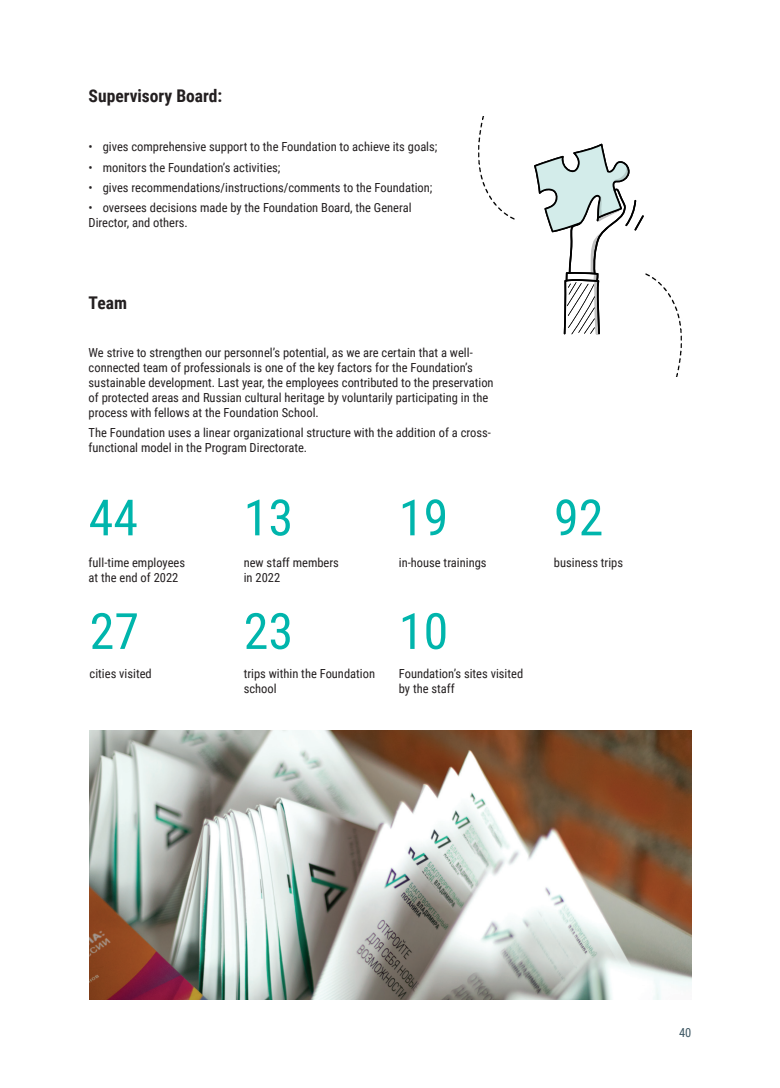
<style>
.page{position:relative;width:780px;height:1088px;background:#fff}
.page>*{position:absolute;margin:0;border:0;box-sizing:border-box;transform-origin:0 0}
.t1{font:50px "Roboto Condensed";color:#00b5ac}
.t2{font:700 17.5px "Roboto Condensed";color:#231f20}
.t3{font:12.5px/15px "Roboto Condensed";color:#231f20}
.t4{font:12.5px "Roboto Condensed";color:#3f5864}
</style>
<div class="page">
<img style="left:90px;top:730px;width:601px;height:269px">
<img style="left:645px;top:273px;width:37px;height:104px">
<img style="left:478px;top:116px;width:36px;height:104px">
<svg style="left:534px;top:144px;width:109px;height:191px"></svg>
<p class="t2" style="left:89px;top:83px;width:135px">Supervisory Board:</p>
<p class="t3" style="left:89px;top:139px;width:350px">• gives comprehensive support to the Foundation to achieve its goals;</p>
<p class="t3" style="left:89px;top:159px;width:193px">• monitors the Foundation’s activities;</p>
<p class="t3" style="left:89px;top:180px;width:345px">• gives recommendations/instructions/comments to the Foundation;</p>
<p class="t3" style="left:89px;top:200px;width:324px">• oversees decisions made by the Foundation Board, the General<br>Director, and others.</p>
<p class="t2" style="left:89px;top:290px;width:40px">Team</p>
<p class="t3" style="left:89px;top:344px;width:406px">We strive to strengthen our personnel’s potential, as we are certain that a well&shy;connected team of professionals is one of the key factors for the Foundation’s sustainable development. Last year, the employees contributed to the preservation of protected areas and Russian cultural heritage by voluntarily participating in the process with fellows at the Foundation School.</p>
<p class="t3" style="left:89px;top:425px;width:404px">The Foundation uses a linear organizational structure with the addition of a cross&shy;functional model in the Program Directorate.</p>
<p class="t1" style="left:89px;top:482px;width:51px">44</p>
<p class="t1" style="left:244px;top:482px;width:51px">13</p>
<p class="t1" style="left:399px;top:482px;width:51px">19</p>
<p class="t1" style="left:554px;top:482px;width:51px">92</p>
<p class="t3" style="left:89px;top:554px;width:98px">full-time employees at the end of 2022</p>
<p class="t3" style="left:244px;top:554px;width:97px">new staff members in 2022</p>
<p class="t3" style="left:399px;top:554px;width:89px">in-house trainings</p>
<p class="t3" style="left:554px;top:554px;width:71px">business trips</p>
<p class="t1" style="left:90px;top:596px;width:51px">27</p>
<p class="t1" style="left:244px;top:596px;width:51px">23</p>
<p class="t1" style="left:399px;top:596px;width:51px">10</p>
<p class="t3" style="left:90px;top:666px;width:64px">cities visited</p>
<p class="t3" style="left:399px;top:666px;width:126px">Foundation’s sites visited by the staff</p>
<p class="t3" style="left:244px;top:666px;width:133px">trips within the Foundation school</p>
<p class="t4" style="left:679px;top:1024px;width:14px">40</p>
</div>
